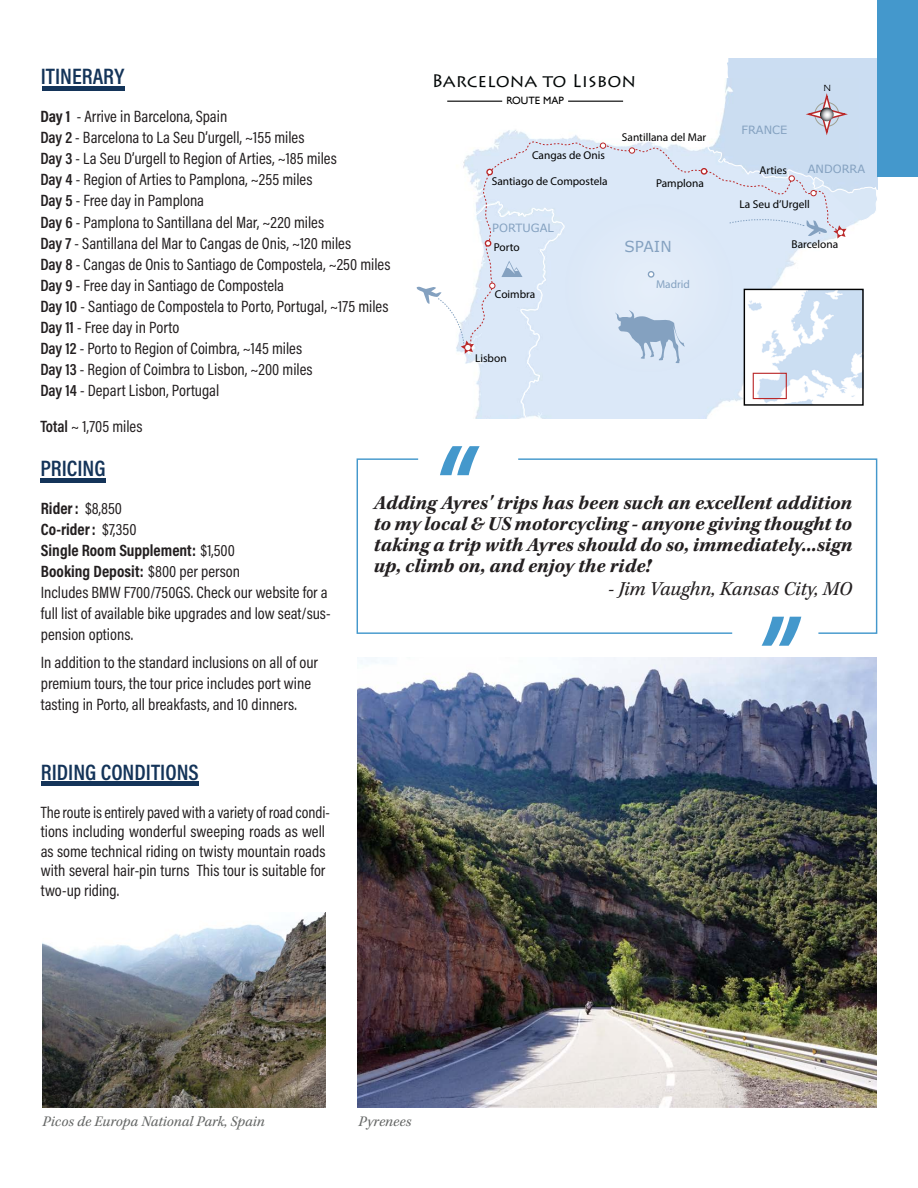
<style>
.page{position:relative;width:918px;height:1188px;background:#fff}
.page>*{position:absolute;margin:0;border:0;box-sizing:border-box;transform-origin:0 0}
.t1{font:italic 600 120px "Acumin Pro Cond";color:#4498cc}
.t2{font:600 22.5px "Acumin Pro Cond";color:#143459}
.t3{font:italic 700 20.4px/21px "Kepler Std";color:#231f20;text-align:justify}
.t4{font:italic 20.4px "Kepler Std";color:#231f20}
.t5{font:18.15px "Lithos Pro";color:#040808}
.t6{font:16.5px/21px "Acumin Pro Cond";color:#231f20}
.t7{font:15.15px "Verdana";color:#84a1c0}
.t8{font:italic 15px "Kepler Std";color:#666867}
.t9{font:11.4px "Myriad Pro";color:#000}
.t10{font:11.4px "Verdana";color:#84a1c0}
.t11{font:11.4px "Myriad Pro";color:#84a1c0}
.t12{font:10.65px "Gill Sans";color:#000}
.t13{font:300 9.15px "Copperplate Gothic";color:#000}
.s1{font-weight:700}
.s2{font-weight:600}
</style>
<div class="page">
<img style="left:447px;top:100px;width:414px;height:318px">
<div style="left:565px;top:204px;width:168px;height:168px;background:#dbe8f7;border-radius:50%"></div>
<svg style="left:467px;top:141px;width:372px;height:209px"></svg>
<div style="left:486px;top:169px;width:7px;height:6px;border:1px solid #ba2829;border-radius:50%"></div>
<svg style="left:629px;top:148px;width:6px;height:6px"></svg>
<svg style="left:600px;top:143px;width:6px;height:6px"></svg>
<div style="left:648px;top:271px;width:6px;height:7px;border:1px solid #84a1c0;border-radius:50%"></div>
<svg style="left:417px;top:200px;width:149px;height:219px"></svg>
<svg style="left:615px;top:310px;width:70px;height:53px"></svg>
<svg style="left:701px;top:58px;width:177px;height:181px;background:#d3e1f1"></svg>
<svg style="left:820px;top:108px;width:14px;height:13px"></svg>
<img style="left:746px;top:291px;width:116px;height:113px">
<div style="left:744px;top:289px;width:120px;height:117px;border:1px solid #000"></div>
<div style="left:753px;top:373px;width:34px;height:26px;border:1px solid #ba2829"></div>
<hr style="left:447px;top:101px;width:55px;height:1px;background:#000">
<hr style="left:568px;top:101px;width:55px;height:1px;background:#000">
<div style="left:42px;top:86px;width:82px;height:5px;background:#143459"></div>
<hr style="left:40px;top:478px;width:66px;height:4px;background:#143459">
<hr style="left:41px;top:782px;width:157px;height:4px;background:#143459">
<div style="left:878px;top:0;width:40px;height:176px;background:#4498cc"></div>
<img style="left:43px;top:913px;width:282px;height:194px">
<img style="left:357px;top:658px;width:520px;height:450px">
<svg style="left:734px;top:458px;width:144px;height:176px"></svg>
<svg style="left:356px;top:458px;width:378px;height:176px"></svg>
<h2 class="t2" style="left:41px;top:62px;width:85px">ITINERARY</h2>
<p class="t6" style="left:40px;top:106px;width:352px"><span class="s1">Day 1</span> - Arrive in Barcelona, Spain<br><span class="s2">Day 2</span> - Barcelona to La Seu D’urgell, ~155 miles<br><span class="s2">Day 3</span> - La Seu D’urgell to Region of Arties, ~185 miles<br><span class="s2">Day 4</span> - Region of Arties to Pamplona, ~255 miles<br><span class="s2">Day 5</span> - Free day in Pamplona<br><span class="s2">Day 6</span> - Pamplona to Santillana del Mar, ~220 miles<br><span class="s2">Day 7</span> - Santillana del Mar to Cangas de Onis, ~120 miles<br><span class="s2">Day 8</span> - Cangas de Onis to Santiago de Compostela, ~250 miles <span class="s2">Day 9</span> - Free day in Santiago de Compostela<br><span class="s2">Day 10</span> - Santiago de Compostela to Porto, Portugal, ~175 miles <span class="s2">Day 11</span> - Free day in Porto<br><span class="s2">Day 12</span> - Porto to Region of Coimbra, ~145 miles<br><span class="s2">Day 13</span> - Region of Coimbra to Lisbon, ~200 miles<br><span class="s2">Day 14</span> - Depart Lisbon, Portugal</p>
<p class="t6" style="left:40px;top:415px;width:104px"><span class="s2">Total</span> ~ 1,705 miles</p>
<h2 class="t2" style="left:40px;top:453px;width:67px">PRICING</h2>
<p class="t5" style="left:432px;top:71px;width:206px">Barcelona to Lisbon</p>
<p class="t12" style="left:506px;top:94px;width:59px">ROUTE MAP</p>
<p class="t9" style="left:532px;top:149px;width:74px">Cangas de Onis</p>
<p class="t9" style="left:622px;top:130px;width:86px">Santillana del Mar</p>
<p class="t9" style="left:492px;top:174px;width:117px">Santiago de Compostela</p>
<p class="t9" style="left:656px;top:176px;width:49px">Pamplona</p>
<p class="t10" style="left:492px;top:220px;width:63px">PORTUGAL</p>
<p class="t9" style="left:494px;top:241px;width:27px">Porto</p>
<p class="t9" style="left:495px;top:288px;width:42px">Coimbra</p>
<p class="t9" style="left:475px;top:351px;width:33px">Lisbon</p>
<h1 class="t1" style="left:431px;top:411px;width:41px">“</h1>
<p class="t7" style="left:624px;top:236px;width:49px">SPAIN</p>
<p class="t11" style="left:656px;top:277px;width:35px">Madrid</p>
<p class="t10" style="left:742px;top:123px;width:47px">FRANCE</p>
<p class="t13" style="left:824px;top:83px;width:9px">N</p>
<p class="t10" style="left:808px;top:162px;width:59px">ANDORRA</p>
<p class="t9" style="left:759px;top:164px;width:29px">Arties</p>
<p class="t9" style="left:739px;top:197px;width:72px">La Seu d’Urgell</p>
<p class="t9" style="left:792px;top:237px;width:48px">Barcelona</p>
<p class="t6" style="left:41px;top:497px;width:291px"><span class="s1">Rider:</span> $8,850<br><span class="s1">Co-rider:</span> $7,350<br><span class="s1">Single Room Supplement:</span> $1,500<br><span class="s1">Booking Deposit:</span> $800 per person<br>Includes BMW F700/750GS. Check our website for a full list of available bike upgrades and low seat/sus&shy;pension options.</p>
<p class="t6" style="left:41px;top:652px;width:279px">In addition to the standard inclusions on all of our premium tours, the tour price includes port wine tasting in Porto, all breakfasts, and 10 dinners.</p>
<h2 class="t2" style="left:41px;top:757px;width:159px">RIDING CONDITIONS</h2>
<p class="t6" style="left:41px;top:802px;width:291px;line-height:19.5px">The route is entirely paved with a variety of road condi&shy;tions including wonderful sweeping roads as well as some technical riding on twisty mountain roads with several hair-pin turns This tour is suitable for two-up riding.</p>
<p class="t3" style="left:374px;top:493px;width:480px">Adding Ayres' trips has been such an excellent addition to my local &amp; US motorcycling - anyone giving thought to taking a trip with Ayres should do so, immediately...sign up, climb on, and enjoy the ride!</p>
<p class="t4" style="left:608px;top:577px;width:245px">- Jim Vaughn, Kansas City, MO</p>
<h1 class="t1" style="left:754px;top:582px;width:41px">”</h1>
<p class="t8" style="left:43px;top:1112px;width:224px">Picos de Europa National Park, Spain</p>
<p class="t8" style="left:358px;top:1113px;width:55px">Pyrenees</p>
</div>
